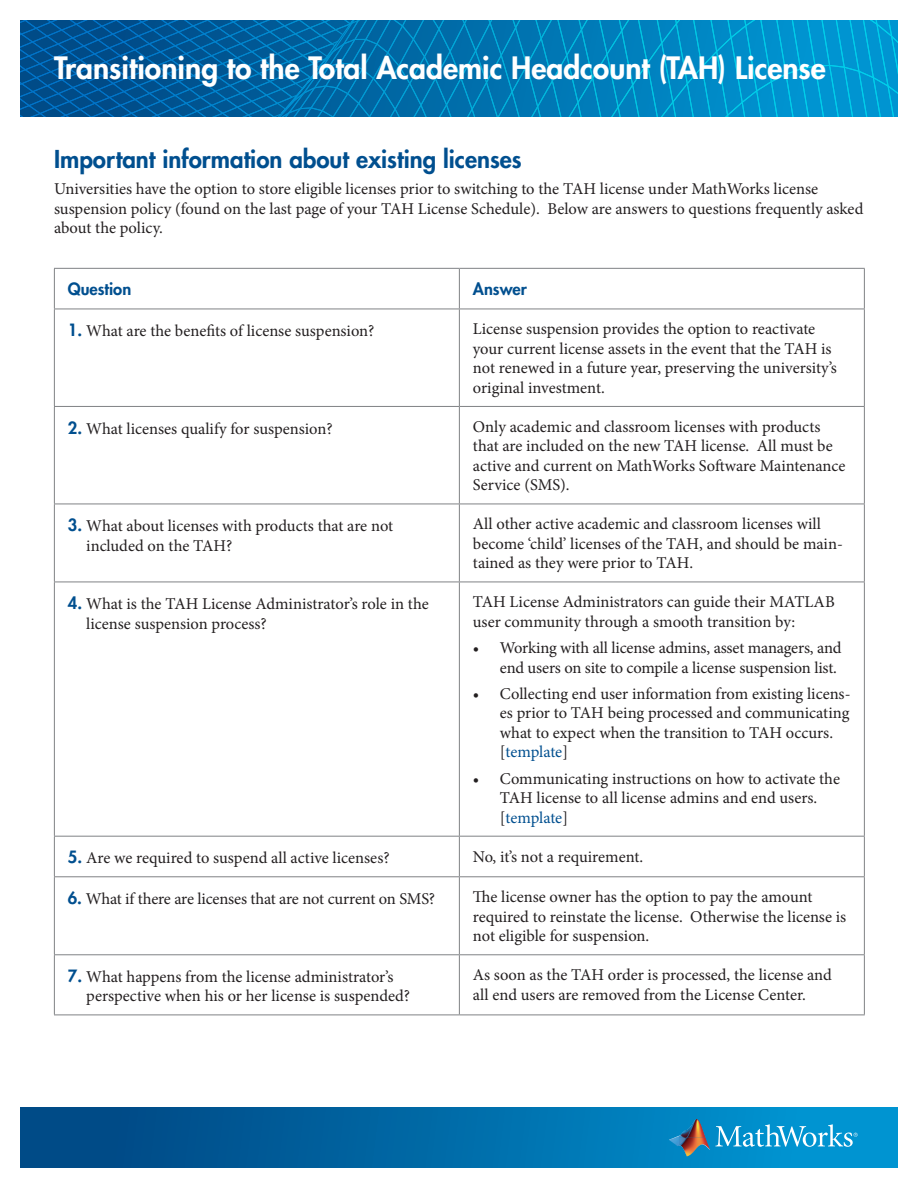
<style>
.page{position:relative;width:918px;height:1188px;background:#fff}
.page>*{position:absolute;margin:0;border:0;box-sizing:border-box;transform-origin:0 0}
.t1{font:800 30px "Futura Std";color:#fff}
.t2{font:800 24px "Futura Std";color:#004f8f}
.t3{font:16.5px/19.5px "Minion Pro";color:#231f20}
.t4{font:800 16.5px "Futura Std";color:#004f8f}
.s1{font-family:"Futura Std";font-weight:800;color:#004f8f}
.s2{color:#004f8f}
</style>
<div class="page">
<svg style="left:20px;top:21px;width:878px;height:96px;background:#0076b2"></svg>
<div style="left:20px;top:1107px;width:878px;height:60px;background:linear-gradient(to right,#00427f,#009ad7)"></div>
<hr style="left:54px;top:268px;width:405px;height:1px;background:#808285">
<hr style="left:54px;top:269px;width:1px;height:40px;background:#808285">
<hr style="left:459px;top:268px;width:406px;height:1px;background:#808285">
<hr style="left:459px;top:269px;width:1px;height:40px;background:#808285">
<hr style="left:864px;top:269px;width:1px;height:40px;background:#808285">
<hr style="left:54px;top:309px;width:405px;height:1px;background:#808285">
<hr style="left:54px;top:309px;width:1px;height:97px;background:#808285">
<hr style="left:459px;top:309px;width:406px;height:1px;background:#808285">
<hr style="left:459px;top:309px;width:1px;height:97px;background:#808285">
<hr style="left:864px;top:309px;width:1px;height:97px;background:#808285">
<hr style="left:54px;top:406px;width:405px;height:1px;background:#808285">
<hr style="left:54px;top:407px;width:1px;height:97px;background:#808285">
<hr style="left:459px;top:406px;width:406px;height:1px;background:#808285">
<hr style="left:459px;top:407px;width:1px;height:97px;background:#808285">
<hr style="left:864px;top:407px;width:1px;height:97px;background:#808285">
<hr style="left:54px;top:504px;width:405px;height:1px;background:#808285">
<hr style="left:54px;top:504px;width:1px;height:78px;background:#808285">
<hr style="left:459px;top:504px;width:406px;height:1px;background:#808285">
<hr style="left:459px;top:504px;width:1px;height:78px;background:#808285">
<hr style="left:864px;top:504px;width:1px;height:78px;background:#808285">
<hr style="left:54px;top:582px;width:405px;height:1px;background:#808285">
<hr style="left:54px;top:582px;width:1px;height:254px;background:#808285">
<hr style="left:459px;top:582px;width:406px;height:1px;background:#808285">
<hr style="left:459px;top:582px;width:1px;height:254px;background:#808285">
<hr style="left:864px;top:582px;width:1px;height:254px;background:#808285">
<hr style="left:54px;top:836px;width:405px;height:1px;background:#808285">
<hr style="left:54px;top:837px;width:1px;height:39px;background:#808285">
<hr style="left:459px;top:836px;width:406px;height:1px;background:#808285">
<hr style="left:459px;top:837px;width:1px;height:39px;background:#808285">
<hr style="left:864px;top:837px;width:1px;height:39px;background:#808285">
<hr style="left:54px;top:876px;width:405px;height:1px;background:#808285">
<hr style="left:54px;top:877px;width:1px;height:77px;background:#808285">
<hr style="left:459px;top:876px;width:406px;height:1px;background:#808285">
<hr style="left:459px;top:877px;width:1px;height:77px;background:#808285">
<hr style="left:864px;top:877px;width:1px;height:77px;background:#808285">
<hr style="left:54px;top:954px;width:405px;height:1px;background:#808285">
<hr style="left:54px;top:955px;width:1px;height:60px;background:#808285">
<hr style="left:459px;top:954px;width:406px;height:1px;background:#808285">
<hr style="left:459px;top:955px;width:1px;height:60px;background:#808285">
<hr style="left:864px;top:955px;width:1px;height:60px;background:#808285">
<hr style="left:54px;top:1015px;width:405px;height:1px;background:#808285">
<hr style="left:459px;top:1015px;width:406px;height:1px;background:#808285">
<img style="left:679px;top:1119px;width:26px;height:19px">
<svg style="left:669px;top:1136px;width:10px;height:10px"></svg>
<img style="left:679px;top:1138px;width:31px;height:18px">
<svg style="left:715px;top:1124px;width:143px;height:23px;background:#40acda"></svg>
<p class="t1" style="left:54px;top:49px;width:773px">Transitioning to the Total Academic Headcount (TAH) License</p>
<p class="t2" style="left:54px;top:144px;width:469px">Important information about existing licenses</p>
<p class="t3" style="left:54px;top:179px;width:811px">Universities have the option to store eligible licenses prior to switching to the TAH license under MathWorks license suspension policy (found on the last page of your TAH License Schedule). Below are answers to questions frequently asked about the policy.</p>
<p class="t4" style="left:68px;top:279px;width:65px">Question</p>
<p class="t4" style="left:473px;top:279px;width:56px">Answer</p>
<p class="t3" style="left:68px;top:321px;width:308px"><span class="s1">1.</span> What are the benefits of license suspension?</p>
<p class="t3" style="left:473px;top:320px;width:365px">License suspension provides the option to reactivate your current license assets in the event that the TAH is not renewed in a future year, preserving the university’s original investment.</p>
<p class="t3" style="left:68px;top:419px;width:266px"><span class="s1">2.</span> What licenses qualify for suspension?</p>
<p class="t3" style="left:473px;top:417px;width:374px">Only academic and classroom licenses with products that are included on the new TAH license. All must be active and current on MathWorks Software Maintenance Service (SMS).</p>
<p class="t3" style="left:86px;top:516px;width:308px;text-indent:-18px"><span class="s1">3.</span> What about licenses with products that are not included on the TAH?</p>
<p class="t3" style="left:473px;top:514px;width:372px">All other active academic and classroom licenses will become ‘child’ licenses of the TAH, and should be main&shy;tained as they were prior to TAH.</p>
<p class="t3" style="left:86px;top:594px;width:344px;text-indent:-18px"><span class="s1">4.</span> What is the TAH License Administrator’s role in the license suspension process?</p>
<p class="t3" style="left:473px;top:592px;width:363px">TAH License Administrators can guide their MATLAB user community through a smooth transition by:</p>
<p class="t3" style="left:473px;top:638px;width:370px;text-align:right">• Working with all license admins, asset managers, and end users on site to compile a license suspension list.</p>
<p class="t3" style="left:500px;top:684px;width:352px;text-indent:-27px">• Collecting end user information from existing licens&shy;es prior to TAH being processed and communicating what to expect when the transition to TAH occurs. [<span class="s2">template</span>]</p>
<p class="t3" style="left:500px;top:769px;width:342px;text-indent:-27px">• Communicating instructions on how to activate the<br>TAH license to all license admins and end users. [<span class="s2">template</span>]</p>
<p class="t3" style="left:68px;top:848px;width:323px"><span class="s1">5.</span> Are we required to suspend all active licenses?</p>
<p class="t3" style="left:473px;top:847px;width:172px">No, it’s not a requirement.</p>
<p class="t3" style="left:68px;top:889px;width:369px"><span class="s1">6.</span> What if there are licenses that are not current on SMS?</p>
<p class="t3" style="left:473px;top:887px;width:375px">The license owner has the option to pay the amount required to reinstate the license. Otherwise the license is not eligible for suspension.</p>
<p class="t3" style="left:86px;top:967px;width:325px;text-indent:-18px"><span class="s1">7.</span> What happens from the license administrator’s perspective when his or her license is suspended?</p>
<p class="t3" style="left:473px;top:965px;width:361px">As soon as the TAH order is processed, the license and all end users are removed from the License Center.</p>
</div>
